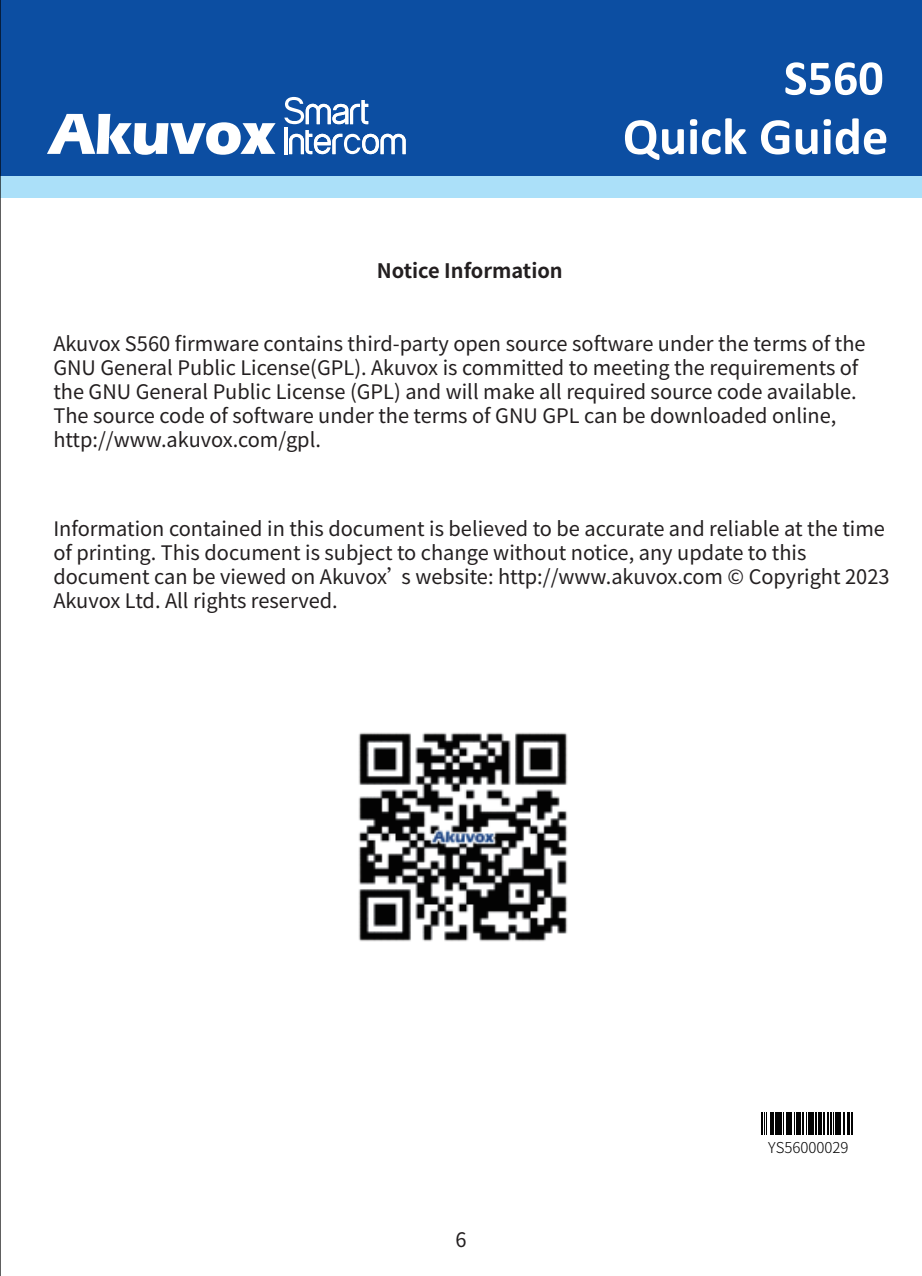
<style>
.page{position:relative;width:922px;height:1276px;background:#fff}
.page>*{position:absolute;margin:0;border:0;box-sizing:border-box;transform-origin:0 0}
.t1{font:700 52.5px "Calibri";color:#fff}
.t2{font:700 50px "Calibri";color:#fff}
.t3{font:20px/24px "Noto Sans Hans";color:#231f20}
.t4{font:700 20px "Noto Sans Hans";color:#231f20}
.t5{font:300 15px "Noto Sans Hans";color:#030303}
</style>
<div class="page">
<div style="left:0;top:0;width:921px;height:177px;background:#0c4ea2"></div>
<div style="left:0;top:177px;width:921px;height:21px;background:#abe0f9"></div>
<svg style="left:284px;top:97px;width:84px;height:27px"></svg>
<hr style="left:284px;top:127px;width:3px;height:27px;background:#fff">
<svg style="left:289px;top:130px;width:116px;height:24px"></svg>
<svg style="left:47px;top:114px;width:228px;height:41px"></svg>
<img style="left:358px;top:732px;width:210px;height:210px">
<hr style="left:0;top:0;width:1px;height:1276px;background:#030303">
<svg style="left:761px;top:1112px;width:92px;height:23px"></svg>
<svg style="left:761px;top:1112px;width:5px;height:22px"></svg>
<hr style="left:769px;top:1112px;width:3px;height:22px;background:#030303">
<svg style="left:773px;top:1112px;width:1px;height:22px"></svg>
<hr style="left:774px;top:1112px;width:2px;height:22px;background:#030303">
<hr style="left:777px;top:1112px;width:2px;height:22px;background:#030303">
<svg style="left:780px;top:1112px;width:3px;height:22px"></svg>
<hr style="left:785px;top:1112px;width:2px;height:22px;background:#030303">
<hr style="left:788px;top:1112px;width:2px;height:22px;background:#030303">
<svg style="left:791px;top:1112px;width:3px;height:22px"></svg>
<hr style="left:795px;top:1112px;width:2px;height:22px;background:#030303">
<hr style="left:798px;top:1112px;width:3px;height:22px;background:#030303">
<hr style="left:802px;top:1112px;width:2px;height:22px;background:#030303">
<svg style="left:806px;top:1112px;width:18px;height:22px"></svg>
<hr style="left:826px;top:1112px;width:2px;height:22px;background:#030303">
<svg style="left:830px;top:1112px;width:7px;height:22px"></svg>
<hr style="left:838px;top:1112px;width:2px;height:22px;background:#030303">
<hr style="left:842px;top:1112px;width:2px;height:22px;background:#030303">
<hr style="left:846px;top:1112px;width:2px;height:22px;background:#030303">
<svg style="left:849px;top:1112px;width:1px;height:22px"></svg>
<hr style="left:850px;top:1112px;width:2px;height:22px;background:#030303">
<h2 class="t2" style="left:783px;top:43px;width:101px">S560</h2>
<p class="t4" style="left:376px;top:259px;width:187px">Notice Information</p>
<h1 class="t1" style="left:622px;top:99px;width:267px">Quick Guide</h1>
<p class="t3" style="left:53px;top:332px;width:813px">Akuvox S560 firmware contains third-party open source software under the terms of the GNU General Public License(GPL). Akuvox is committed to meeting the requirements of the GNU General Public License (GPL) and will make all required source code available.<br>The source code of software under the terms of GNU GPL can be downloaded online, http://www.akuvox.com/gpl.</p>
<p class="t3" style="left:53px;top:517px;width:837px">Information contained in this document is believed to be accurate and reliable at the time of printing. This document is subject to change without notice, any update to this document can be viewed on Akuvox’s website: http://www.akuvox.com © Copyright 2023<br>Akuvox Ltd. All rights reserved.</p>
<p class="t3" style="left:455px;top:1228px;width:13px">6</p>
<p class="t5" style="left:768px;top:1139px;width:82px">YS56000029</p>
</div>
